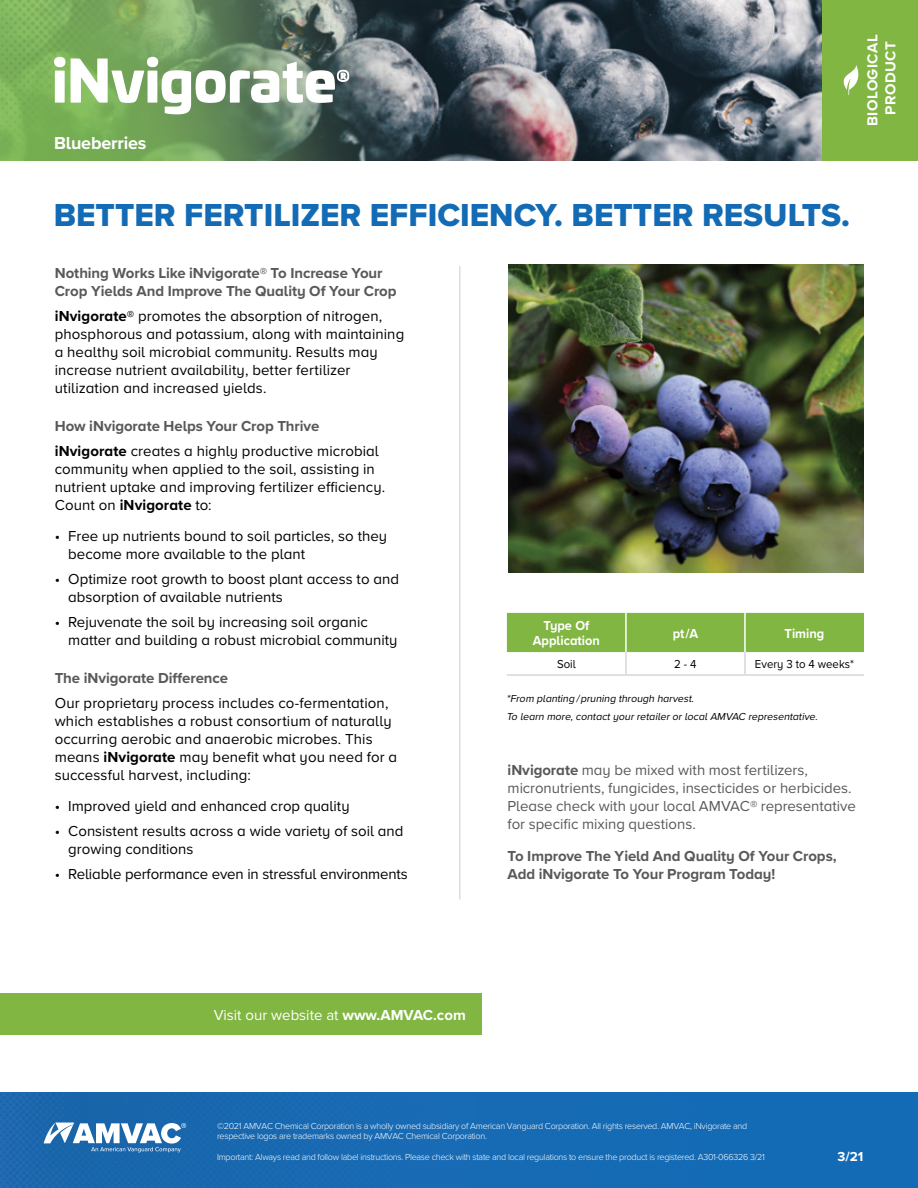
<style>
.page{position:relative;width:918px;height:1188px;background:#fff}
.page>*{position:absolute;margin:0;border:0;box-sizing:border-box;transform-origin:0 0}
.t1{font:33px "Proxima Nova A Extrabld";color:#146bb5}
.t2{font:700 18px "Proxima Nova A";letter-spacing:-.01em;color:#fff}
.t3{font:15px/18px "Proxima Nova A";color:#000}
.t4{font:700 15px/18px "Proxima Nova A";letter-spacing:-.005em;color:#58595b}
.t5{font:15px/18px "Proxima Nova A";letter-spacing:-.005em;color:#58595b}
.t6{font:15px "Proxima Nova";color:#fff}
.t7{font:700 15px/18px "Proxima Nova A";letter-spacing:.025em;color:#fff;text-align:center}
.t8{font:700 13.5px/15px "Proxima Nova A";color:#fff;text-align:center;scale:.95 1}
.t9{font:700 13.5px "Proxima Nova";color:#fff}
.t10{font:12px "Proxima Nova A";color:#000;scale:.95 1}
.t11{font:italic 10.5px/18px "Proxima Nova A";color:#000}
.t12{font:300 9px/10.5px "Proxima Nova";letter-spacing:-.03em;color:#fff}
.s1{font-weight:700}
.s2{font-weight:700;color:#58595b}
</style>
<div class="page">
<img style="left:509px;top:265px;width:355px;height:307px">
<img style="left:0;top:0;width:823px;height:160px">
<div style="left:823px;top:0;width:95px;height:160px;background:#80b641"></div>
<hr style="left:459px;top:266px;width:1px;height:634px;background:#dcddde">
<div style="left:0;top:993px;width:481px;height:42px;background:#80b641"></div>
<div style="left:0;top:1093px;width:918px;height:95px;background:#146bb5"></div>
<div style="left:0;top:1093px;width:187px;height:95px;background:#1966ac"></div>
<svg style="left:843px;top:65px;width:16px;height:30px"></svg>
<svg style="left:44px;top:1122px;width:142px;height:30px"></svg>
<div style="left:507px;top:613px;width:357px;height:39px;background:#80b641"></div>
<hr style="left:625px;top:652px;width:2px;height:22px;background:#d5d7d8">
<hr style="left:744px;top:652px;width:2px;height:22px;background:#d5d7d8">
<hr style="left:507px;top:674px;width:119px;height:2px;background:#d5d7d8">
<hr style="left:626px;top:674px;width:119px;height:2px;background:#d5d7d8">
<hr style="left:745px;top:674px;width:119px;height:2px;background:#d5d7d8">
<hr style="left:625px;top:613px;width:2px;height:39px;background:#fff">
<hr style="left:744px;top:613px;width:2px;height:39px;background:#fff">
<svg style="left:54px;top:57px;width:295px;height:57px"></svg>
<p class="t2" style="left:54px;top:129px;width:94px">Blueberries</p>
<p class="t7" style="left:863px;top:126px;width:93px;rotate:-90deg">BIOLOGICAL<br>PRODUCT</p>
<h1 class="t1" style="left:54px;top:190px;width:798px">BETTER FERTILIZER EFFICIENCY. BETTER RESULTS.</h1>
<p class="t4" style="left:55px;top:264px;width:343px">Nothing Works Like iNvigorate® To Increase Your<br>Crop Yields And Improve The Quality Of Your Crop</p>
<p class="t3" style="left:55px;top:306px;width:351px"><span class="s1">iNvigorate®</span> promotes the absorption of nitrogen, phosphorous and potassium, along with maintaining a healthy soil microbial community. Results may increase nutrient availability, better fertilizer utilization and increased yields.</p>
<p class="t3" style="left:55px;top:413px;width:326px;line-height:24.8px"><span class="s2">How iNvigorate Helps Your Crop Thrive </span><span class="s1">iNvigorate</span> creates a highly productive microbial</p>
<p class="t3" style="left:55px;top:459px;width:332px">community when applied to the soil, assisting in nutrient uptake and improving fertilizer efficiency.<br>Count on <span class="s1">iNvigorate</span> to:</p>
<p class="t3" style="left:68px;top:527px;width:320px;text-indent:-14px">• Free up nutrients bound to soil particles, so they become more available to the plant</p>
<p class="t3" style="left:68px;top:569px;width:332px;text-indent:-14px">• Optimize root growth to boost plant access to and absorption of available nutrients</p>
<p class="t3" style="left:68px;top:612px;width:331px;text-indent:-14px">• Rejuvenate the soil by increasing soil organic matter and building a robust microbial community</p>
<p class="t4" style="left:55px;top:669px;width:175px">The iNvigorate Difference</p>
<p class="t3" style="left:55px;top:693px;width:344px">Our proprietary process includes co-fermentation, which establishes a robust consortium of naturally occurring aerobic and anaerobic microbes. This means <span class="s1">iNvigorate</span> may benefit what you need for a successful harvest, including:</p>
<p class="t3" style="left:55px;top:797px;width:296px">• Improved yield and enhanced crop quality</p>
<p class="t3" style="left:68px;top:821px;width:337px;text-indent:-14px">• Consistent results across a wide variety of soil and growing conditions</p>
<p class="t3" style="left:55px;top:864px;width:355px">• Reliable performance even in stressful environments</p>
<p class="t8" style="left:533px;top:618px;width:72px">Type Of<br>Application</p>
<p class="t8" style="left:673px;top:626px;width:28px">pt/A</p>
<p class="t8" style="left:785px;top:626px;width:43px">Timing</p>
<p class="t10" style="left:557px;top:655px;width:21px">Soil</p>
<p class="t10" style="left:674px;top:655px;width:25px">2 - 4</p>
<p class="t10" style="left:755px;top:655px;width:106px">Every 3 to 4 weeks*</p>
<p class="t11" style="left:507px;top:689px;width:315px">*From planting /pruning through harvest.<br>To learn more,contactyourretailerorlocalAMVAC representative.</p>
<p class="t5" style="left:508px;top:761px;width:350px"><span class="s1">iNvigorate</span> may be mixed with most fertilizers, micronutrients, fungicides, insecticides or herbicides.<br>Please check with your local AMVAC® representative for specific mixing questions.</p>
<p class="t4" style="left:508px;top:847px;width:331px">To Improve The Yield And Quality Of Your Crops,<br>Add iNvigorate To Your Program Today!</p>
<p class="t6" style="left:214px;top:1003px;width:254px">Visit our website at <span class="s1">www.AMVAC.com</span></p>
<p class="t12" style="left:217px;top:1120px;width:532px">©2021 AMVAC Chemical Corporation is a wholly owned subsidiary of American Vanguard Corporation. All rights reserved. AMVAC, iNvigorate and respective logos are trademarks owned by AMVAC Chemical Corporation.</p>
<p class="t12" style="left:217px;top:1151px;width:549px">Important: Always read and follow label instructions. Please check with state and local regulations to ensure the product is registered. A301-066326 3/21</p>
<p class="t9" style="left:837px;top:1149px;width:28px">3/21</p>
</div>
